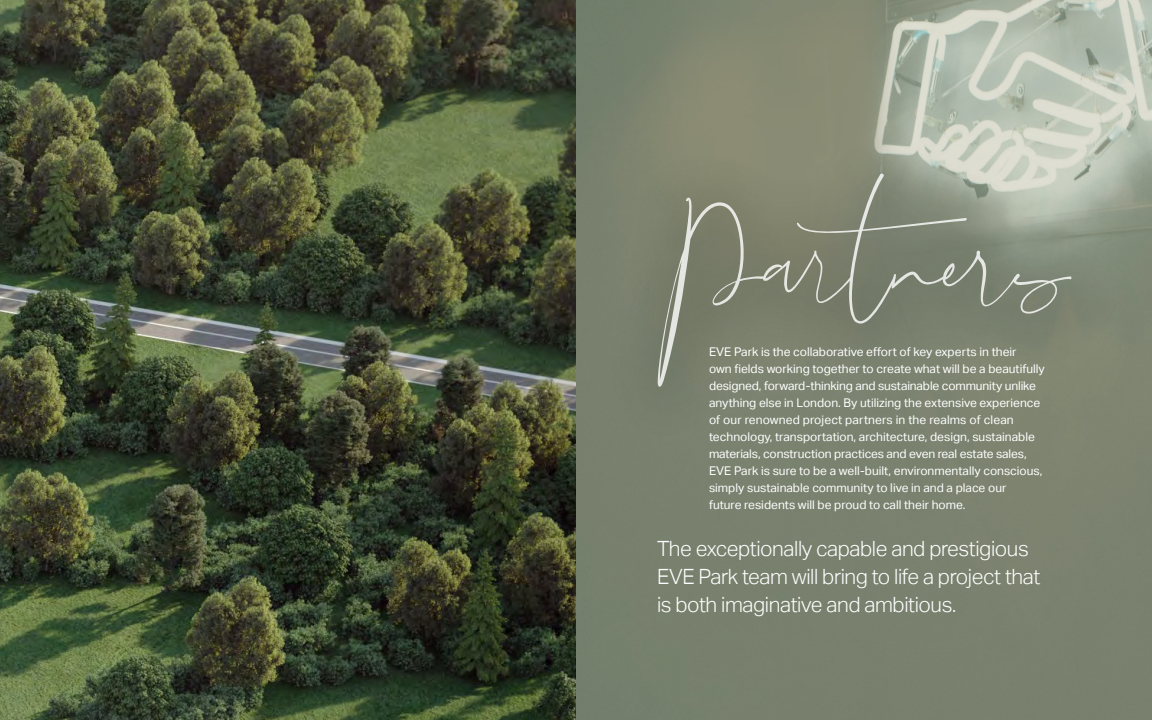
<style>
.page{position:relative;width:1152px;height:720px;background:#fff}
.page>*{position:absolute;margin:0;border:0;box-sizing:border-box;transform-origin:0 0}
.t1{font:218px "Georgia Script";color:#fff}
.t2{font:300 21px/28px "Aktiv Grotesk";letter-spacing:-.02em;color:#fff}
.t3{font:12px/17px "Aktiv Grotesk";color:#fff}
</style>
<div class="page">
<img style="left:576px;top:0;width:576px;height:720px">
<svg style="left:0;top:0;width:576px;height:720px"></svg>
<div style="left:596px;top:113px;width:545px;height:343px;background:#000;opacity:.13"></div>
<h1 class="t1" style="left:658px;top:115px;width:413px">Partners</h1>
<p class="t3" style="left:709px;top:343px;width:337px">EVE Park is the collaborative effort of key experts in their<br>own fields working together to create what will be a beautifully designed, forward-thinking and sustainable community unlike anything else in London. By utilizing the extensive experience of our renowned project partners in the realms of clean technology, transportation, architecture, design, sustainable materials, construction practices and even real estate sales, EVE Park is sure to be a well-built, environmentally conscious, simply sustainable community to live in and a place our<br>future residents will be proud to call their home.</p>
<h2 class="t2" style="left:657px;top:535px;width:385px">The exceptionally capable and prestigious<br>EVE Park team will bring to life a project that is both imaginative and ambitious.</h2>
</div>
